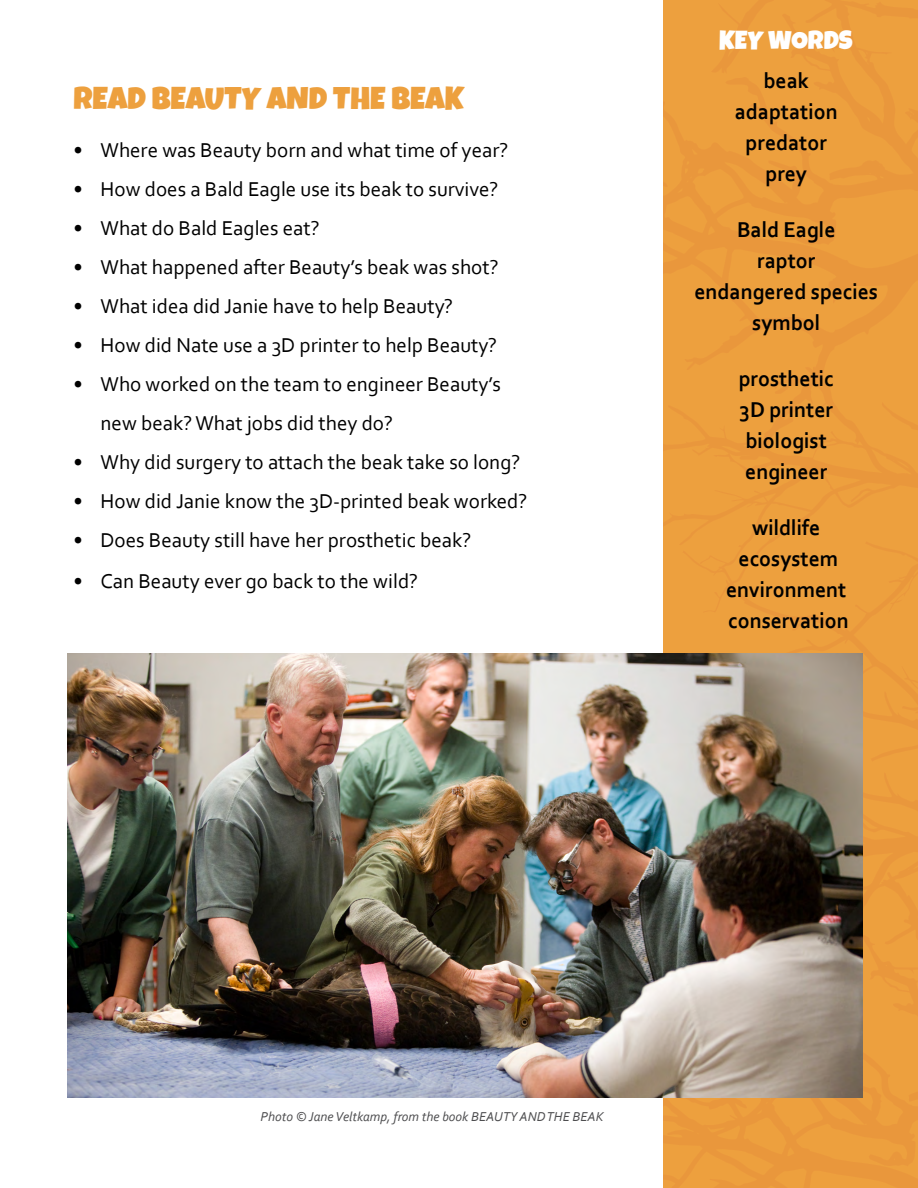
<style>
.page{position:relative;width:918px;height:1188px;background:#fff}
.page>*{position:absolute;margin:0;border:0;box-sizing:border-box;transform-origin:0 0}
.t1{font:31.5px "Luckiest Guy";color:#eda03e}
.t2{font:25.95px "Luckiest Guy";color:#fff}
.t3{font:700 22.5px/31px "Corbel";color:#000;text-align:center;scale:.96 1}
.t4{font:21px/39px "Corbel";color:#000}
.t5{font:italic 13.5px "Corbel";color:#4d4d4f}
</style>
<div class="page">
<svg style="left:862px;top:700px;width:56px;height:172px;background:#e99d3f"></svg>
<svg style="left:663px;top:460px;width:255px;height:240px;background:#ec9e3d"></svg>
<svg style="left:663px;top:872px;width:255px;height:316px;background:#e4983d"></svg>
<svg style="left:663px;top:0;width:255px;height:460px;background:#ec9d3d"></svg>
<img style="left:67px;top:653px;width:795px;height:445px">
<h1 class="t1" style="left:74px;top:77px;width:392px">READ BEAUTY AND THE BEAK</h1>
<p class="t4" style="left:74px;top:130px;width:436px">• Where was Beauty born and what time of year?</p>
<p class="t4" style="left:74px;top:169px;width:427px">• How does a Bald Eagle use its beak to survive?</p>
<p class="t4" style="left:74px;top:208px;width:248px">• What do Bald Eagles eat?</p>
<p class="t4" style="left:74px;top:247px;width:427px">• What happened after Beauty’s beak was shot?</p>
<p class="t4" style="left:74px;top:286px;width:381px">• What idea did Janie have to help Beauty?</p>
<p class="t4" style="left:74px;top:325px;width:425px">• How did Nate use a 3D printer to help Beauty?</p>
<p class="t4" style="left:101px;top:364px;width:402px;text-indent:-27px">• Who worked on the team to engineer Beauty’s new beak? What jobs did they do?</p>
<p class="t4" style="left:74px;top:442px;width:448px">• Why did surgery to attach the beak take so long?</p>
<p class="t4" style="left:74px;top:481px;width:456px">• How did Janie know the 3D-printed beak worked?</p>
<p class="t4" style="left:74px;top:520px;width:399px">• Does Beauty still have her prosthetic beak?</p>
<p class="t4" style="left:74px;top:561px;width:346px">• Can Beauty ever go back to the wild?</p>
<p class="t2" style="left:719px;top:24px;width:135px">KEY WORDS</p>
<p class="t3" style="left:735px;top:64px;width:109px">beak adaptation predator prey</p>
<p class="t3" style="left:695px;top:213px;width:193px">Bald Eagle<br>raptor<br>endangered species symbol</p>
<p class="t3" style="left:739px;top:362px;width:100px;text-align:left">prosthetic<br>3D printer biologist engineer</p>
<p class="t3" style="left:726px;top:511px;width:129px">wildlife ecosystem environment conservation</p>
<p class="t5" style="left:260px;top:1108px;width:345px">Photo © Jane Veltkamp, from the book BEAUTY AND THE BEAK</p>
</div>
